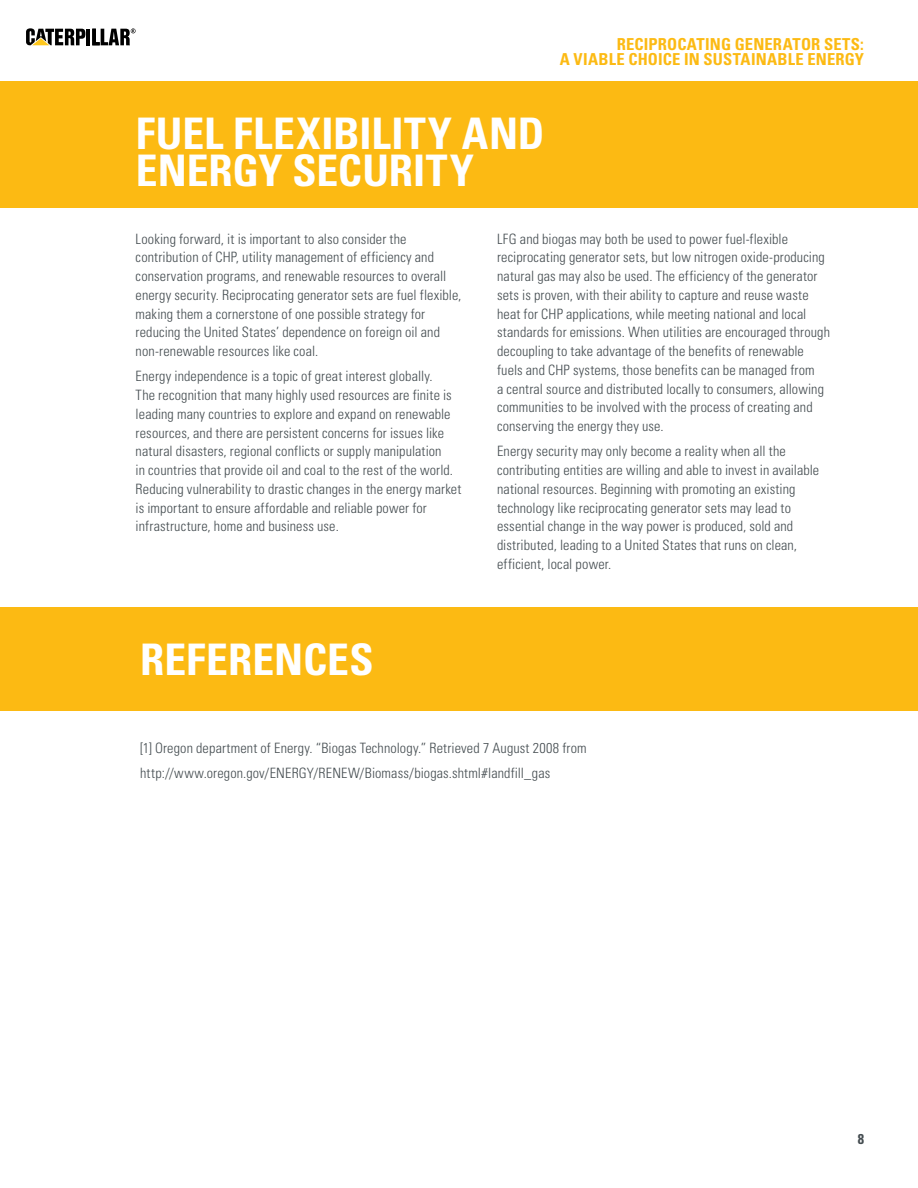
<style>
.page{position:relative;width:918px;height:1188px;background:#fff}
.page>*{position:absolute;margin:0;border:0;box-sizing:border-box;transform-origin:0 0}
.Headline{font:700 condensed 43.5px/37.5px "Univers LT Std";color:#fff}
.t1{font:700 condensed 16.5px/15px "Univers LT Std";letter-spacing:.01em;color:#fcba13;text-align:right}
.BULLETS{font:300 condensed 14.25px/18.8px "Univers LT Std";letter-spacing:.01em;color:#454d51}
.t2{font:700 condensed 14.25px "Univers LT Std";color:#454d51}
</style>
<div class="page">
<hr style="left:87px;top:29px;width:3px;height:16px;background:#000">
<svg style="left:26px;top:28px;width:59px;height:17px"></svg>
<svg style="left:92px;top:28px;width:44px;height:17px"></svg>
<div style="left:0;top:81px;width:918px;height:126px;background:#fcba13"></div>
<div style="left:0;top:607px;width:918px;height:104px;background:#fcba13"></div>
<p class="t1" style="left:560px;top:37px;width:306px">RECIPROCATING GENERATOR SETS:<br>A VIABLE CHOICE IN SUSTAINABLE ENERGY</p>
<p class="Headline" style="left:136px;top:114px;width:410px">FUEL FLEXIBILITY AND<br>ENERGY SECURITY</p>
<p class="BULLETS" style="left:136px;top:229px;width:327px">Looking forward, it is important to also consider the contribution of CHP, utility management of efficiency and conservation programs, and renewable resources to overall energy security. Reciprocating generator sets are fuel flexible, making them a cornerstone of one possible strategy for reducing the United States’ dependence on foreign oil and non-renewable resources like coal.</p>
<p class="BULLETS" style="left:136px;top:367px;width:327px">Energy independence is a topic of great interest globally.<br>The recognition that many highly used resources are finite is leading many countries to explore and expand on renewable resources, and there are persistent concerns for issues like natural disasters, regional conflicts or supply manipulation<br>in countries that provide oil and coal to the rest of the world.<br>Reducing vulnerability to drastic changes in the energy market is important to ensure affordable and reliable power for infrastructure, home and business use.</p>
<p class="Headline" style="left:140px;top:641px;width:235px">REFERENCES</p>
<p class="BULLETS" style="left:497px;top:229px;width:334px">LFG and biogas may both be used to power fuel-flexible reciprocating generator sets, but low nitrogen oxide-producing natural gas may also be used. The efficiency of the generator sets is proven, with their ability to capture and reuse waste heat for CHP applications, while meeting national and local standards for emissions. When utilities are encouraged through decoupling to take advantage of the benefits of renewable fuels and CHP systems, those benefits can be managed from<br>a central source and distributed locally to consumers, allowing communities to be involved with the process of creating and conserving the energy they use.</p>
<p class="BULLETS" style="left:497px;top:442px;width:324px">Energy security may only become a reality when all the contributing entities are willing and able to invest in available national resources. Beginning with promoting an existing technology like reciprocating generator sets may lead to essential change in the way power is produced, sold and distributed, leading to a United States that runs on clean, efficient, local power.</p>
<p class="BULLETS" style="left:140px;top:738px;width:448px">[1] Oregon department of Energy. “Biogas Technology.” Retrieved 7 August 2008 from</p>
<p class="BULLETS" style="left:140px;top:764px;width:412px">http://www.oregon.gov/ENERGY/RENEW/Biomass/biogas.shtml#landfill_gas</p>
<p class="t2" style="left:858px;top:1130px;width:8px">8</p>
</div>
